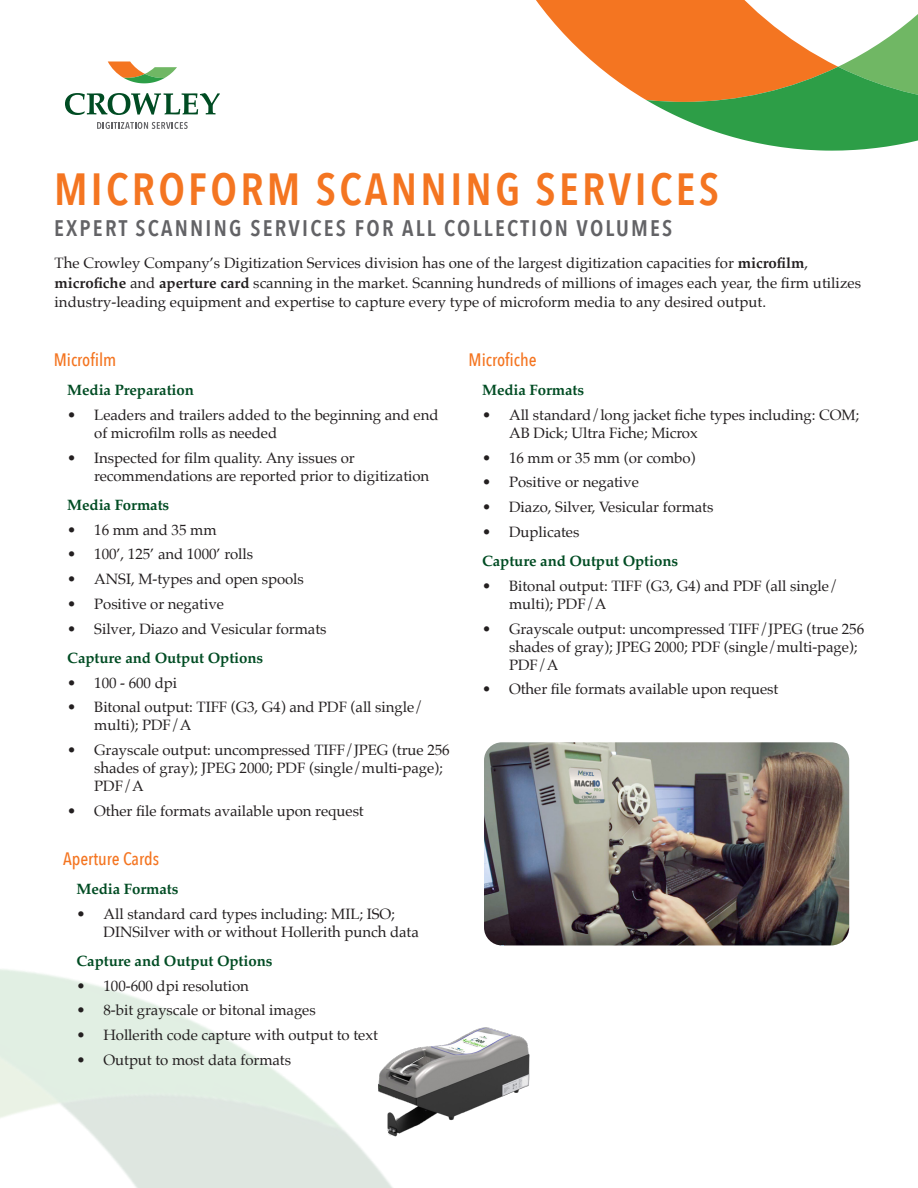
<style>
.page{position:relative;width:918px;height:1188px;background:#fff}
.page>*{position:absolute;margin:0;border:0;box-sizing:border-box;transform-origin:0 0}
.Heading_1{font:600 45px "Avenir Next Condensed";letter-spacing:.075em;color:#f47521}
.Heading_1-2{font:600 22.5px "Avenir Next Condensed";letter-spacing:.1em;color:#636366}
.t1{font:500 18px "Avenir Next Condensed";color:#f47521}
.Body{font:15px/18px "Palatino";letter-spacing:-.005em;color:#231f20}
.Key_Features{font:700 15px "Palatino";letter-spacing:-.005em;color:#004c23}
.s1{font-weight:700}
</style>
<div class="page">
<svg style="left:536px;top:0;width:382px;height:151px"></svg>
<svg style="left:97px;top:122px;width:91px;height:7px"></svg>
<svg style="left:65px;top:93px;width:155px;height:22px"></svg>
<svg style="left:108px;top:62px;width:69px;height:21px"></svg>
<img style="left:484px;top:742px;width:365px;height:203px">
<img style="left:377px;top:1027px;width:153px;height:110px">
<p class="Heading_1" style="left:54px;top:150px;width:666px">MICROFORM SCANNING SERVICES</p>
<p class="Heading_1-2" style="left:54px;top:209px;width:620px">EXPERT SCANNING SERVICES FOR ALL COLLECTION VOLUMES</p>
<p class="Body" style="left:55px;top:253px;width:808px;line-height:19.5px">The Crowley Company’s Digitization Services division has one of the largest digitization capacities for <span class="s1">microfilm</span>, <span class="s1">microfiche</span> and <span class="s1">aperture card</span> scanning in the market. Scanning hundreds of millions of images each year, the firm utilizes industry-leading equipment and expertise to capture every type of microform media to any desired output.</p>
<p class="t1" style="left:54px;top:349px;width:64px">Microfilm</p>
<p class="Key_Features" style="left:67px;top:377px;width:128px">Media Preparation</p>
<p class="Body" style="left:94px;top:406px;width:346px;text-indent:-27px">• Leaders and trailers added to the beginning and end of microfilm rolls as needed</p>
<p class="Body" style="left:94px;top:449px;width:337px;text-indent:-27px">• Inspected for film quality. Any issues or recommendations are reported prior to digitization</p>
<p class="Key_Features" style="left:67px;top:492px;width:104px">Media Formats</p>
<p class="Body" style="left:67px;top:521px;width:151px">• 16 mm and 35 mm</p>
<p class="Body" style="left:67px;top:545px;width:187px">• 100’, 125’ and 1000’ rolls</p>
<p class="Body" style="left:67px;top:570px;width:238px">• ANSI, M-types and open spools</p>
<p class="Body" style="left:67px;top:595px;width:158px">• Positive or negative</p>
<p class="Body" style="left:67px;top:620px;width:261px">• Silver, Diazo and Vesicular formats</p>
<p class="Key_Features" style="left:67px;top:645px;width:197px">Capture and Output Options</p>
<p class="Body" style="left:67px;top:674px;width:111px">• 100 - 600 dpi</p>
<p class="Body" style="left:94px;top:698px;width:330px;text-indent:-27px">• Bitonal output: TIFF (G3, G4) and PDF (all single/ multi); PDF/A</p>
<p class="Body" style="left:94px;top:741px;width:357px;text-indent:-27px">• Grayscale output: uncompressed TIFF/JPEG (true 256 shades of gray); JPEG 2000; PDF (single/multi-page);<br>PDF/A</p>
<p class="Body" style="left:67px;top:802px;width:298px">• Other file formats available upon request</p>
<p class="t1" style="left:63px;top:848px;width:98px">Aperture Cards</p>
<p class="Key_Features" style="left:76px;top:876px;width:104px">Media Formats</p>
<p class="Body" style="left:104px;top:905px;width:317px;text-indent:-27px">• All standard card types including: MIL; ISO;<br>DINSilver with or without Hollerith punch data</p>
<p class="Key_Features" style="left:76px;top:948px;width:197px">Capture and Output Options</p>
<p class="Body" style="left:76px;top:977px;width:174px">• 100-600 dpi resolution</p>
<p class="Body" style="left:76px;top:1001px;width:241px">• 8-bit grayscale or bitonal images</p>
<p class="Body" style="left:76px;top:1026px;width:303px">• Hollerith code capture with output to text</p>
<p class="Body" style="left:76px;top:1051px;width:216px">• Output to most data formats</p>
<p class="t1" style="left:469px;top:349px;width:70px">Microfiche</p>
<p class="Key_Features" style="left:482px;top:377px;width:104px">Media Formats</p>
<p class="Body" style="left:509px;top:406px;width:352px;text-indent:-27px">• All standard/long jacket fiche types including: COM;<br>AB Dick; Ultra Fiche; Microx</p>
<p class="Body" style="left:482px;top:449px;width:215px">• 16 mm or 35 mm (or combo)</p>
<p class="Body" style="left:482px;top:473px;width:158px">• Positive or negative</p>
<p class="Body" style="left:482px;top:498px;width:233px">• Diazo, Silver, Vesicular formats</p>
<p class="Body" style="left:482px;top:523px;width:99px">• Duplicates</p>
<p class="Key_Features" style="left:482px;top:548px;width:197px">Capture and Output Options</p>
<p class="Body" style="left:509px;top:577px;width:330px;text-indent:-27px">• Bitonal output: TIFF (G3, G4) and PDF (all single/ multi); PDF/A</p>
<p class="Body" style="left:509px;top:620px;width:357px;text-indent:-27px">• Grayscale output: uncompressed TIFF/JPEG (true 256 shades of gray); JPEG 2000; PDF (single/multi-page);<br>PDF/A</p>
<p class="Body" style="left:482px;top:680px;width:298px">• Other file formats available upon request</p>
</div>
